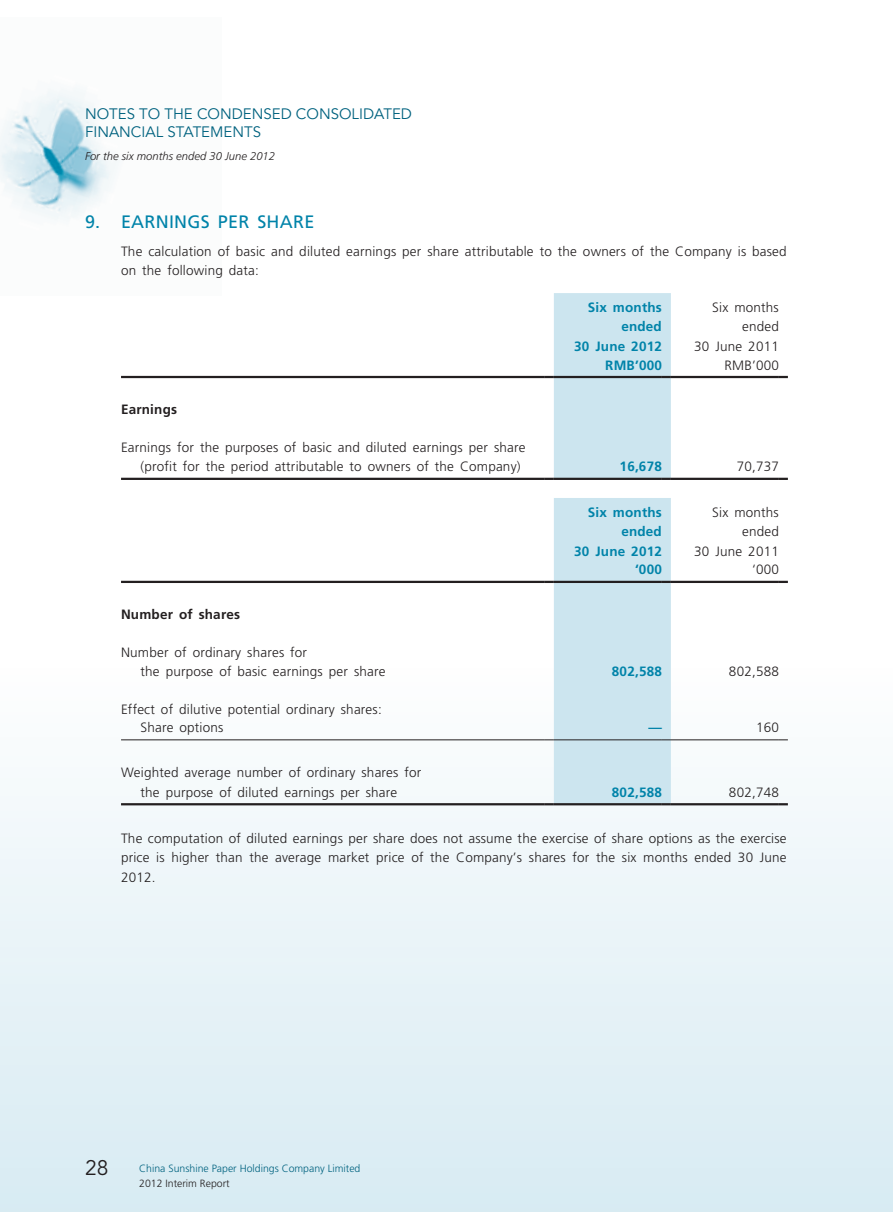
<style>
.page{position:relative;width:893px;height:1212px;background:#fff}
.page>*{position:absolute;margin:0;border:0;box-sizing:border-box;transform-origin:0 0}
.t1{font:21px "Avenir LT Std";color:#231f20}
._03_H1{font:18px "Frutiger LT Std";letter-spacing:.015em;color:#0083a9}
.t2{font:15px/18px "Avenir LT Std";color:#00627f}
._15_Table_Stub{font:300 13.5px/19.5px "Frutiger LT Std";letter-spacing:.015em;color:#231f20}
._12___P2{font:300 13.5px/19.5px "Frutiger LT Std";letter-spacing:.015em;color:#231f20}
._31_table_tab_6pt{font:300 13.5px/19.5px "Frutiger LT Std";letter-spacing:.015em;color:#231f20;text-align:right}
._31_table_tab_6pt-2{font:700 13.5px/19.5px "Frutiger LT Std";letter-spacing:.015em;color:#0083a9;text-align:right}
._15_Table_Stub-2{font:700 13.5px "Frutiger LT Std";letter-spacing:.015em;color:#231f20}
.t3{font:italic 300 11.25px "Frutiger LT Std";color:#231f20}
.t4{font:300 10.5px "Frutiger LT Std";color:#00627f}
.t5{font:300 10.5px "Frutiger LT Std";color:#231f20}
</style>
<div class="page">
<div style="left:0;top:598px;width:893px;height:614px;background:linear-gradient(to bottom,#fff,#d7ebf2)"></div>
<img style="left:0;top:89px;width:118px;height:131px">
<svg style="left:892px;top:598px;width:1px;height:614px"></svg>
<hr style="left:121px;top:376px;width:424px;height:2px;background:#231f20">
<hr style="left:671px;top:376px;width:108px;height:2px;background:#231f20">
<svg style="left:779px;top:376px;width:9px;height:2px"></svg>
<hr style="left:121px;top:478px;width:424px;height:2px;background:#231f20">
<svg style="left:545px;top:293px;width:126px;height:187px"></svg>
<hr style="left:671px;top:478px;width:108px;height:2px;background:#231f20">
<svg style="left:779px;top:478px;width:9px;height:2px"></svg>
<hr style="left:121px;top:581px;width:424px;height:2px;background:#231f20">
<hr style="left:671px;top:581px;width:108px;height:2px;background:#231f20">
<svg style="left:779px;top:581px;width:9px;height:2px"></svg>
<hr style="left:121px;top:739px;width:424px;height:1px;background:#231f20">
<hr style="left:671px;top:739px;width:108px;height:1px;background:#231f20">
<hr style="left:121px;top:803px;width:424px;height:2px;background:#231f20">
<svg style="left:545px;top:498px;width:126px;height:307px"></svg>
<hr style="left:671px;top:803px;width:108px;height:2px;background:#231f20">
<svg style="left:779px;top:803px;width:9px;height:2px"></svg>
<p class="t2" style="left:85px;top:106px;width:328px">NOTES TO THE CONDENSED CONSOLIDATED<br>FINANCIAL STATEMENTS</p>
<p class="t3" style="left:85px;top:150px;width:192px">For the six months ended 30 June 2012</p>
<p class="_03_H1" style="left:85px;top:211px;width:231px">9. EARNINGS PER SHARE</p>
<p class="_12___P2" style="left:121px;top:241px;width:667px">The calculation of basic and diluted earnings per share attributable to the owners of the Company is based on the following data:</p>
<p class="_31_table_tab_6pt-2" style="left:574px;top:297px;width:89px">Six months ended<br>30 June 2012</p>
<p class="_31_table_tab_6pt" style="left:694px;top:298px;width:86px">Six months ended<br>30 June 2011</p>
<p class="_31_table_tab_6pt-2" style="left:605px;top:355px;width:58px">RMB’000</p>
<p class="_31_table_tab_6pt" style="left:724px;top:355px;width:56px">RMB’000</p>
<p class="_15_Table_Stub-2" style="left:121px;top:402px;width:58px">Earnings</p>
<p class="_15_Table_Stub" style="left:141px;top:438px;width:386px;text-indent:-20px">Earnings for the purposes of basic and diluted earnings per share (profit for the period attributable to owners of the Company)</p>
<p class="_31_table_tab_6pt-2" style="left:620px;top:457px;width:44px">16,678</p>
<p class="_31_table_tab_6pt" style="left:737px;top:457px;width:44px">70,737</p>
<p class="_31_table_tab_6pt-2" style="left:574px;top:502px;width:89px">Six months ended<br>30 June 2012</p>
<p class="_31_table_tab_6pt" style="left:694px;top:502px;width:86px">Six months ended<br>30 June 2011</p>
<p class="_31_table_tab_6pt-2" style="left:635px;top:560px;width:28px">‘000</p>
<p class="_31_table_tab_6pt" style="left:752px;top:560px;width:28px">‘000</p>
<p class="_15_Table_Stub-2" style="left:121px;top:607px;width:121px">Number of shares</p>
<p class="_15_Table_Stub" style="left:141px;top:642px;width:246px;text-indent:-20px">Number of ordinary shares for<br>the purpose of basic earnings per share</p>
<p class="_31_table_tab_6pt-2" style="left:612px;top:662px;width:51px">802,588</p>
<p class="_31_table_tab_6pt" style="left:729px;top:662px;width:51px">802,588</p>
<p class="_15_Table_Stub" style="left:121px;top:699px;width:262px">Effect of dilutive potential ordinary shares:</p>
<p class="_15_Table_Stub" style="left:141px;top:718px;width:84px">Share options</p>
<p class="_31_table_tab_6pt-2" style="left:648px;top:718px;width:15px">—</p>
<p class="_31_table_tab_6pt" style="left:756px;top:718px;width:24px">160</p>
<p class="_15_Table_Stub" style="left:121px;top:763px;width:302px;text-align:center">Weighted average number of ordinary shares for the purpose of diluted earnings per share</p>
<p class="_31_table_tab_6pt-2" style="left:612px;top:782px;width:51px">802,588</p>
<p class="_31_table_tab_6pt" style="left:729px;top:782px;width:51px">802,748</p>
<p class="_12___P2" style="left:121px;top:829px;width:667px;text-align:justify">The computation of diluted earnings per share does not assume the exercise of share options as the exercise price is higher than the average market price of the Company’s shares for the six months ended 30 June 2012.</p>
<h1 class="t1" style="left:85px;top:1155px;width:25px">28</h1>
<p class="t4" style="left:139px;top:1162px;width:223px">China Sunshine Paper Holdings Company Limited</p>
<p class="t5" style="left:139px;top:1178px;width:92px">2012 Interim Report</p>
</div>
